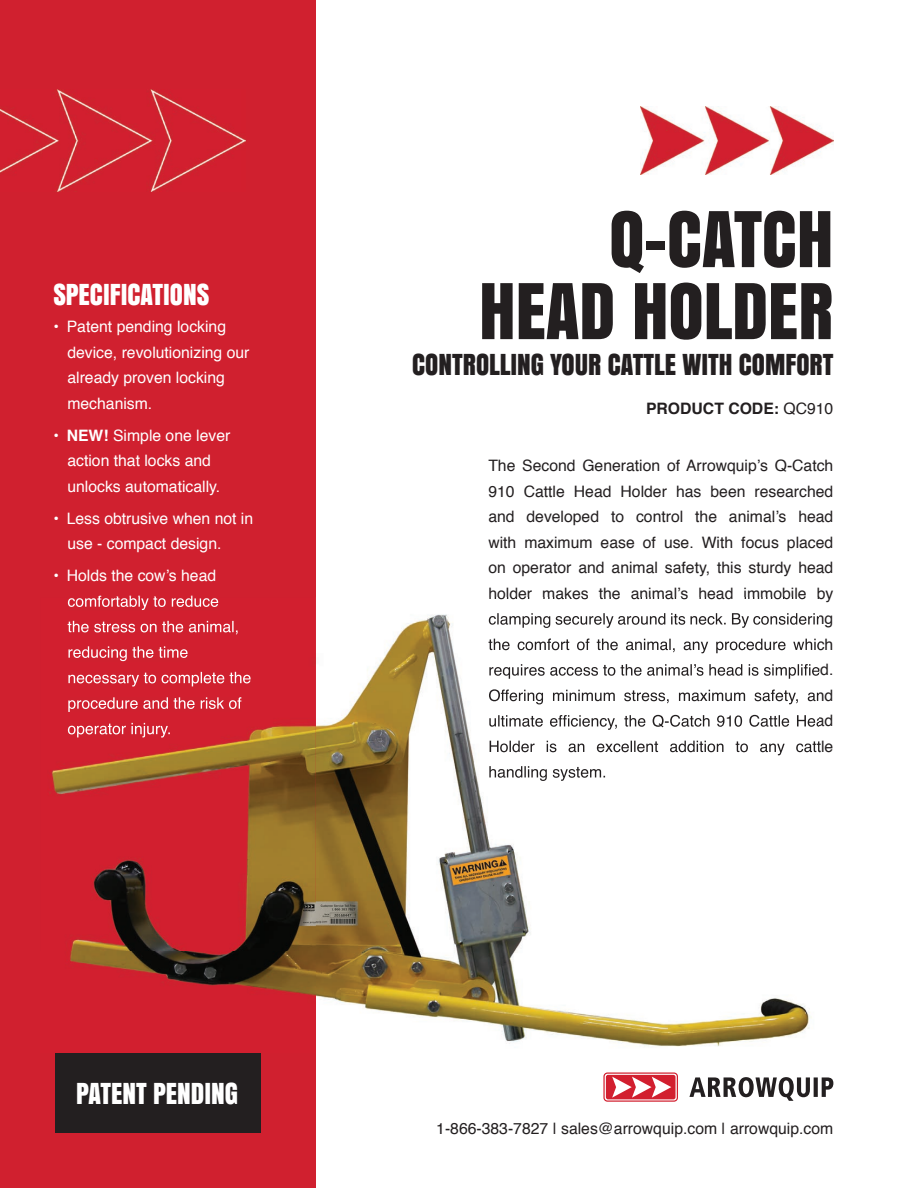
<style>
.page{position:relative;width:918px;height:1188px;background:#fff}
.page>*{position:absolute;margin:0;border:0;box-sizing:border-box;transform-origin:0 0}
.t1{font:72px/72px "Anton";color:#231f20;text-align:right}
.t2{font:27px "Anton";color:#231f20}
.t3{font:27px "Anton";color:#fff}
.t4{font:15.75px/25.5px "Helvetica";color:#231f20;text-align:justify}
.t5{font:15.75px/25.5px "Helvetica";color:#fff}
.t6{font:700 15.75px "Helvetica";color:#231f20}
.s1{font-weight:700}
.s2{font-weight:400}
</style>
<div class="page">
<div style="left:0;top:0;width:316px;height:1188px;background:#d0202f"></div>
<img style="left:641px;top:106px;width:192px;height:69px">
<img style="left:0;top:90px;width:245px;height:101px">
<svg style="left:689px;top:1077px;width:144px;height:23px"></svg>
<svg style="left:603px;top:1072px;width:75px;height:30px"></svg>
<div style="left:55px;top:1054px;width:205px;height:79px;background:#231f20"></div>
<img style="left:52px;top:602px;width:615px;height:445px">
<img style="left:667px;top:638px;width:149px;height:409px">
<img style="left:489px;top:598px;width:329px;height:2px">
<img style="left:489px;top:613px;width:329px;height:15px">
<img style="left:489px;top:639px;width:329px;height:14px">
<img style="left:489px;top:664px;width:329px;height:15px">
<img style="left:489px;top:689px;width:329px;height:15px">
<img style="left:489px;top:715px;width:329px;height:15px">
<img style="left:490px;top:741px;width:328px;height:14px">
<img style="left:489px;top:766px;width:116px;height:15px">
<img style="left:68px;top:598px;width:151px;height:12px">
<img style="left:68px;top:621px;width:171px;height:14px">
<img style="left:68px;top:646px;width:120px;height:15px">
<img style="left:68px;top:672px;width:183px;height:15px">
<img style="left:68px;top:697px;width:174px;height:15px">
<img style="left:68px;top:723px;width:102px;height:15px">
<h2 class="t3" style="left:53px;top:273px;width:157px">SPECIFICATIONS</h2>
<p class="t5" style="left:67px;top:314px;width:184px;text-indent:-14px">• Patent pending locking device, revolutionizing our already proven locking mechanism.</p>
<p class="t5" style="left:53px;top:423px;width:179px;text-align:center"><span class="s1">• NEW!</span> Simple one lever action that locks and unlocks automatically.</p>
<p class="t5" style="left:67px;top:506px;width:187px;text-indent:-14px">• Less obtrusive when not in use - compact design.</p>
<p class="t5" style="left:53px;top:563px;width:164px">• Holds the cow’s head</p>
<h1 class="t1" style="left:479px;top:201px;width:356px">Q-CATCH<br>HEAD HOLDER</h1>
<h2 class="t2" style="left:412px;top:343px;width:423px">CONTROLLING YOUR CATTLE WITH COMFORT</h2>
<p class="t6" style="left:646px;top:396px;width:189px">PRODUCT CODE: <span class="s2">QC910</span></p>
<p class="t4" style="left:488px;top:454px;width:347px">The Second Generation of Arrowquip’s Q-Catch 910 Cattle Head Holder has been researched and developed to control the animal’s head with maximum ease of use. With focus placed on operator and animal safety, this sturdy head holder makes the animal’s head immobile by</p>
<h2 class="t3" style="left:76px;top:1072px;width:163px">PATENT PENDING</h2>
<p class="t4" style="left:436px;top:1116px;width:399px">1-866-383-7827 | sales@arrowquip.com | arrowquip.com</p>
</div>
